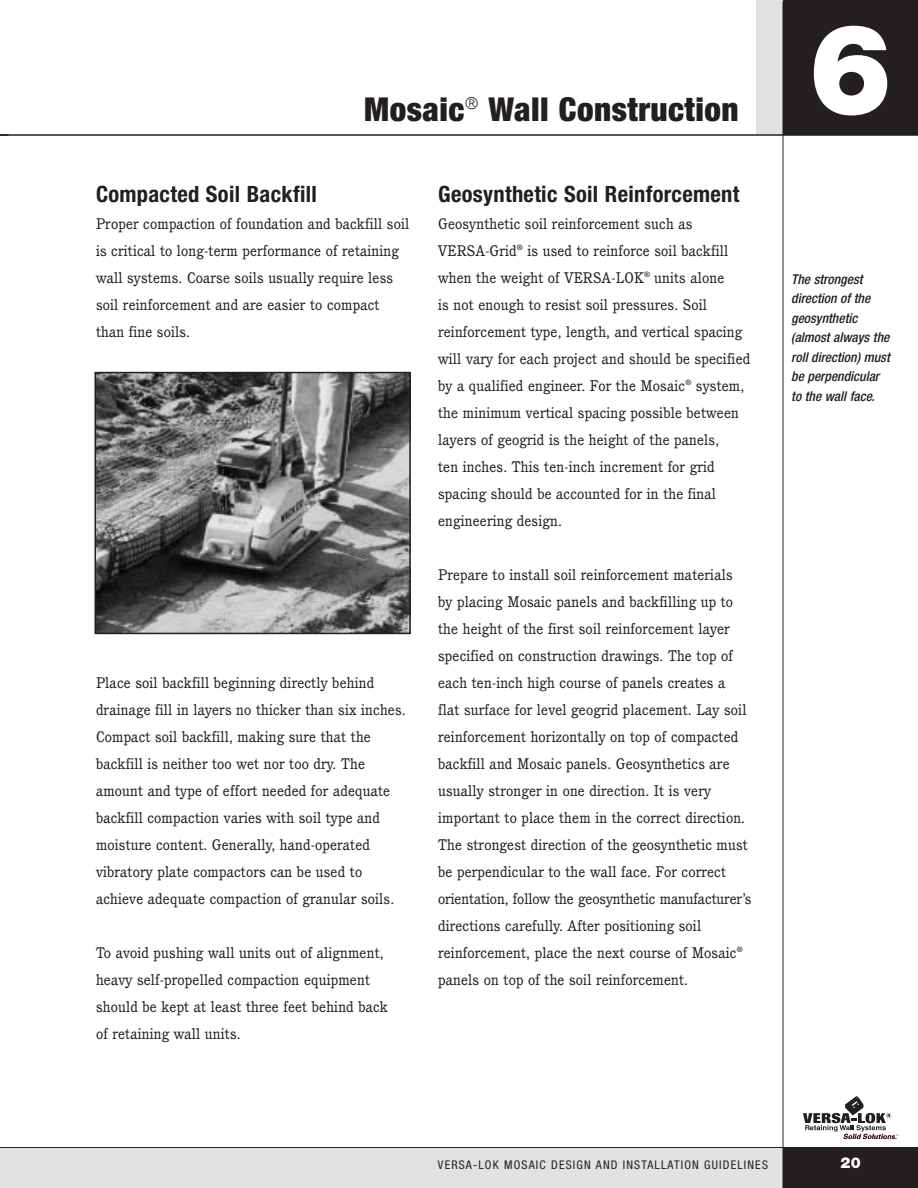
<style>
.page{position:relative;width:918px;height:1188px;background:#fff}
.page>*{position:absolute;margin:0;border:0;box-sizing:border-box;transform-origin:0 0}
.t1{font:900 126px "Helvetica Neue";color:#fff}
.t2{font:900 condensed 33px "Helvetica Neue";letter-spacing:.015em;color:#231f20}
.t3{font:700 condensed 22.5px "Helvetica Neue";letter-spacing:.015em;color:#231f20}
.t4{font:15px/27px "Cushing";letter-spacing:.01em;color:#231f20}
.t5{font:900 15px "Helvetica Neue";color:#fff}
.t6{font:italic 500 condensed 13.5px/19.5px "Helvetica Neue";color:#231f20}
.t7{font:condensed 12px "Helvetica Neue";letter-spacing:.095em;color:#231f20}
</style>
<div class="page">
<div style="left:0;top:1148px;width:783px;height:40px;background:#e1e2e4"></div>
<div style="left:756px;top:0;width:27px;height:135px;background:#e1e2e4"></div>
<hr style="left:0;top:134px;width:918px;height:2px;background:#231f20">
<hr style="left:783px;top:1px;width:1px;height:1187px;background:#231f20">
<div style="left:783px;top:0;width:135px;height:135px;background:#231f20"></div>
<hr style="left:0;top:1147px;width:918px;height:1px;background:#231f20">
<div style="left:783px;top:1148px;width:135px;height:40px;background:#231f20"></div>
<svg style="left:803px;top:1096px;width:95px;height:43px"></svg>
<svg style="left:0;top:134px;width:9px;height:2px"></svg>
<img style="left:97px;top:375px;width:311px;height:256px">
<div style="left:94px;top:372px;width:317px;height:262px;border:2px solid #231f20"></div>
<p class="t2" style="left:364px;top:97px;width:376px">Mosaic<sup>®</sup> Wall Construction</p>
<p class="t3" style="left:96px;top:186px;width:222px">Compacted Soil Backfill</p>
<p class="t4" style="left:96px;top:211px;width:315px">Proper compaction of foundation and backfill soil is critical to long-term performance of retaining wall systems. Coarse soils usually require less soil reinforcement and are easier to compact than fine soils.</p>
<p class="t4" style="left:96px;top:670px;width:311px">Place soil backfill beginning directly behind drainage fill in layers no thicker than six inches.<br>Compact soil backfill, making sure that the backfill is neither too wet nor too dry. The amount and type of effort needed for adequate backfill compaction varies with soil type and moisture content. Generally, hand-operated vibratory plate compactors can be used to achieve adequate compaction of granular soils.</p>
<p class="t4" style="left:96px;top:940px;width:293px">To avoid pushing wall units out of alignment, heavy self-propelled compaction equipment should be kept at least three feet behind back of retaining wall units.</p>
<p class="t3" style="left:438px;top:186px;width:303px">Geosynthetic Soil Reinforcement</p>
<p class="t4" style="left:438px;top:211px;width:314px">Geosynthetic soil reinforcement such as VERSA-Grid<sup>®</sup> is used to reinforce soil backfill when the weight of VERSA-LOK<sup>®</sup> units alone<br>is not enough to resist soil pressures. Soil reinforcement type, length, and vertical spacing will vary for each project and should be specified by a qualified engineer. For the Mosaic<sup>®</sup> system, the minimum vertical spacing possible between layers of geogrid is the height of the panels,<br>ten inches. This ten-inch increment for grid spacing should be accounted for in the final engineering design.</p>
<p class="t4" style="left:438px;top:562px;width:315px">Prepare to install soil reinforcement materials<br>by placing Mosaic panels and backfilling up to the height of the first soil reinforcement layer specified on construction drawings. The top of each ten-inch high course of panels creates a<br>flat surface for level geogrid placement. Lay soil reinforcement horizontally on top of compacted backfill and Mosaic panels. Geosynthetics are usually stronger in one direction. It is very important to place them in the correct direction.<br>The strongest direction of the geosynthetic must be perpendicular to the wall face. For correct orientation, follow the geosynthetic manufacturer’s directions carefully. After positioning soil reinforcement, place the next course of Mosaic<sup>® </sup>panels on top of the soil reinforcement.</p>
<p class="t1" style="left:808px;top:24px;width:86px">6</p>
<p class="t6" style="left:791px;top:270px;width:100px">The strongest direction of the geosynthetic (almost always the roll direction) must be perpendicular to the wall face.</p>
<p class="t7" style="left:438px;top:1161px;width:332px">VERSA-LOK MOSAIC DESIGN AND INSTALLATION GUIDELINES</p>
<p class="t5" style="left:841px;top:1158px;width:22px">20</p>
</div>
